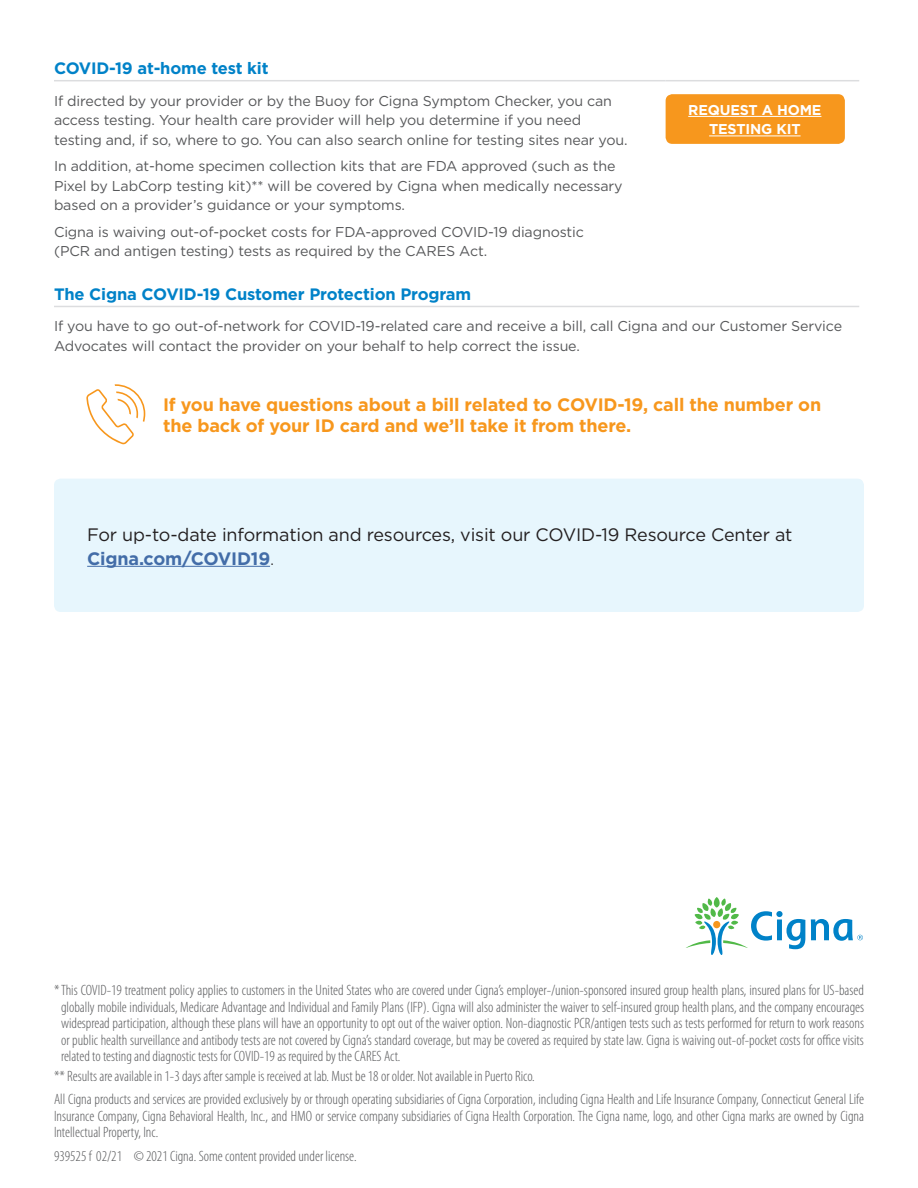
<style>
.page{position:relative;width:918px;height:1188px;background:#fff}
.page>*{position:absolute;margin:0;border:0;box-sizing:border-box;transform-origin:0 0}
.Body_copy__book_9_5{font:700 18px/21px "Gotham";letter-spacing:-.01em;color:#f7971d}
.t1{font:18px/24px "Gotham";letter-spacing:-.01em;color:#231f20}
.Body_copy_head_bold{font:700 16.5px "Gotham";letter-spacing:-.01em;color:#0082c8}
.Legal_copy_Cat{font:300 condensed 15px/16.5px "Myriad Pro";color:#57585a;text-align:justify}
.Body_copy__book_9_5-2{font:14.25px/19.5px "Gotham";letter-spacing:-.01em;color:#57585a}
.t2{font:700 14.25px/19.5px "Gotham";letter-spacing:-.01em;color:#fff;text-align:center}
.s1{font-weight:700;color:#436da8}
.s2{font-weight:300}
</style>
<div class="page">
<svg style="left:686px;top:897px;width:177px;height:58px"></svg>
<hr style="left:54px;top:306px;width:805px;height:1px;background:#dcdddf">
<svg style="left:86px;top:384px;width:59px;height:60px"></svg>
<hr style="left:54px;top:80px;width:612px;height:1px;background:#dcdddf">
<hr style="left:666px;top:80px;width:193px;height:1px;background:#dcdddf">
<div style="left:666px;top:94px;width:179px;height:50px;background:#f7971d;border-radius:7px"></div>
<hr style="left:688px;top:116px;width:133px;height:1px;background:#fff">
<hr style="left:709px;top:136px;width:92px;height:1px;background:#fff">
<div style="left:54px;top:479px;width:810px;height:133px;background:#e7f6fd;border-radius:7px"></div>
<hr style="left:87px;top:566px;width:183px;height:1px;background:#436da8">
<p class="Body_copy_head_bold" style="left:54px;top:57px;width:216px">COVID-19 at-home test kit</p>
<p class="Body_copy__book_9_5-2" style="left:54px;top:91px;width:575px">If directed by your provider or by the Buoy for Cigna Symptom Checker, you can access testing. Your health care provider will help you determine if you need testing and, if so, where to go. You can also search online for testing sites near you.</p>
<p class="Body_copy__book_9_5-2" style="left:54px;top:156px;width:570px">In addition, at-home specimen collection kits that are FDA approved (such as the<br>Pixel by LabCorp testing kit)** will be covered by Cigna when medically necessary based on a provider’s guidance or your symptoms.</p>
<p class="Body_copy__book_9_5-2" style="left:54px;top:222px;width:531px">Cigna is waiving out-of-pocket costs for FDA-approved COVID-19 diagnostic (PCR and antigen testing) tests as required by the CARES Act.</p>
<p class="t2" style="left:688px;top:100px;width:135px">REQUEST A HOME<br>TESTING KIT</p>
<p class="Body_copy_head_bold" style="left:54px;top:283px;width:419px">The Cigna COVID-19 Customer Protection Program</p>
<p class="Body_copy__book_9_5-2" style="left:54px;top:316px;width:790px">If you have to go out-of-network for COVID-19-related care and receive a bill, call Cigna and our Customer Service<br>Advocates will contact the provider on your behalf to help correct the issue.</p>
<p class="Body_copy__book_9_5" style="left:163px;top:394px;width:660px">If you have questions about a bill related to COVID-19, call the number on the back of your ID card and we’ll take it from there.</p>
<p class="t1" style="left:87px;top:522px;width:707px">For up-to-date information and resources, visit our COVID-19 Resource Center at<br><span class="s1">Cigna.com/COVID19</span><span class="s2">.</span></p>
<p class="Legal_copy_Cat" style="left:61px;top:983px;width:805px;text-indent:-7px">* This COVID-19 treatment policy applies to customers in the United States who are covered under Cigna’s employer-/union-sponsored insured group health plans, insured plans for US-based globally mobile individuals, Medicare Advantage and Individual and Family Plans (IFP). Cigna will also administer the waiver to self-insured group health plans, and the company encourages widespread participation, although these plans will have an opportunity to opt out of the waiver option. Non-diagnostic PCR/antigen tests such as tests performed for return to work reasons or public health surveillance and antibody tests are not covered by Cigna’s standard coverage, but may be covered as required by state law. Cigna is waiving out-of-pocket costs for office visits related to testing and diagnostic tests for COVID-19 as required by the CARES Act.</p>
<p class="Legal_copy_Cat" style="left:54px;top:1068px;width:482px">** Results are available in 1-3 days after sample is received at lab. Must be 18 or older. Not available in Puerto Rico.</p>
<p class="Legal_copy_Cat" style="left:54px;top:1092px;width:812px">All Cigna products and services are provided exclusively by or through operating subsidiaries of Cigna Corporation, including Cigna Health and Life Insurance Company, Connecticut General Life Insurance Company, Cigna Behavioral Health, Inc., and HMO or service company subsidiaries of Cigna Health Corporation. The Cigna name, logo, and other Cigna marks are owned by Cigna Intellectual Property, Inc.</p>
<p class="Legal_copy_Cat" style="left:54px;top:1148px;width:304px">939525 f 02/21 © 2021 Cigna. Some content provided under license.</p>
</div>
